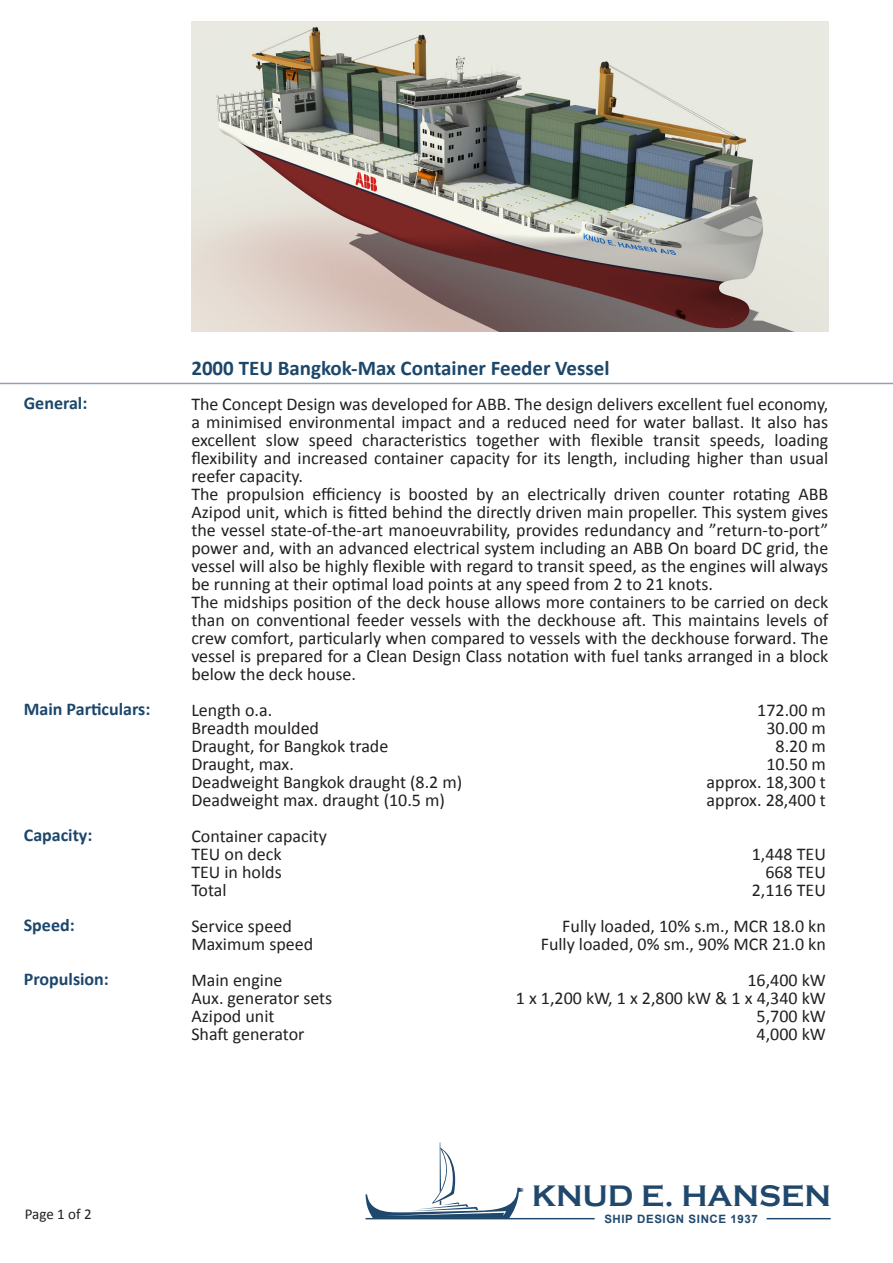
<style>
.page{position:relative;width:893px;height:1263px;background:#fff}
.page>*{position:absolute;margin:0;border:0;box-sizing:border-box;transform-origin:0 0}
.t1{font:700 30.6px "Copperplate Gothic";color:#20486c}
.Overskrift{font:700 21px "Calibri";color:#1c476c}
.Brødtekst{font:18px/18px "Calibri";color:#231f20;text-align:justify}
.t2{font:700 18px "Calibri";color:#1c476c}
.Overskrift-2{font:15px "Calibri";letter-spacing:-.005em;color:#231f20}
.t3{font:700 11.55px "Arial";letter-spacing:.05em;color:#20486c}
</style>
<div class="page">
<hr style="left:0;top:383px;width:893px;height:1px;background:#1c476c">
<img style="left:191px;top:21px;width:637px;height:311px">
<svg style="left:365px;top:1142px;width:158px;height:76px"></svg>
<hr style="left:767px;top:1218px;width:64px;height:1px;background:#20486c">
<hr style="left:366px;top:1218px;width:229px;height:1px;background:#20486c">
<p class="t2" style="left:24px;top:391px;width:65px">General:</p>
<p class="t2" style="left:24px;top:697px;width:128px">Main Particulars:</p>
<p class="t2" style="left:24px;top:823px;width:70px">Capacity:</p>
<p class="t2" style="left:24px;top:913px;width:52px">Speed:</p>
<p class="t2" style="left:24px;top:967px;width:87px">Propulsion:</p>
<p class="Overskrift" style="left:191px;top:355px;width:420px">2000 TEU Bangkok-Max Container Feeder Vessel</p>
<p class="Brødtekst" style="left:191px;top:395px;width:638px">The Concept Design was developed for ABB. The design delivers excellent fuel economy, a minimised environmental impact and a reduced need for water ballast. It also has excellent slow speed characteristics together with flexible transit speeds, loading flexibility and increased container capacity for its length, including higher than usual reefer capacity.</p>
<p class="Brødtekst" style="left:191px;top:485px;width:638px">The propulsion efficiency is boosted by an electrically driven counter rotating ABB Azipod unit, which is fitted behind the directly driven main propeller. This system gives the vessel state-of-the-art manoeuvrability, provides redundancy and ”return-to-port” power and, with an advanced electrical system including an ABB On board DC grid, the vessel will also be highly flexible with regard to transit speed, as the engines will always be running at their optimal load points at any speed from 2 to 21 knots.</p>
<p class="Brødtekst" style="left:191px;top:593px;width:638px">The midships position of the deck house allows more containers to be carried on deck than on conventional feeder vessels with the deckhouse aft. This maintains levels of crew comfort, particularly when compared to vessels with the deckhouse forward. The vessel is prepared for a Clean Design Class notation with fuel tanks arranged in a block below the deck house.</p>
<p class="Brødtekst" style="left:191px;top:701px;width:82px">Length o.a.</p>
<p class="Brødtekst" style="left:757px;top:701px;width:70px">172.00 m</p>
<p class="Brødtekst" style="left:191px;top:719px;width:129px">Breadth moulded</p>
<p class="Brødtekst" style="left:766px;top:719px;width:61px">30.00 m</p>
<p class="Brødtekst" style="left:191px;top:737px;width:198px">Draught, for Bangkok trade</p>
<p class="Brødtekst" style="left:775px;top:737px;width:52px">8.20 m</p>
<p class="Brødtekst" style="left:191px;top:755px;width:104px">Draught, max.</p>
<p class="Brødtekst" style="left:766px;top:755px;width:61px">10.50 m</p>
<p class="Brødtekst" style="left:191px;top:773px;width:272px">Deadweight Bangkok draught (8.2 m)</p>
<p class="Brødtekst" style="left:707px;top:773px;width:121px">approx. 18,300 t</p>
<p class="Brødtekst" style="left:191px;top:791px;width:255px">Deadweight max. draught (10.5 m)</p>
<p class="Brødtekst" style="left:707px;top:791px;width:121px">approx. 28,400 t</p>
<p class="Brødtekst" style="left:191px;top:827px;width:137px">Container capacity</p>
<p class="Brødtekst" style="left:191px;top:845px;width:92px">TEU on deck</p>
<p class="Brødtekst" style="left:752px;top:845px;width:76px">1,448 TEU</p>
<p class="Brødtekst" style="left:191px;top:863px;width:92px">TEU in holds</p>
<p class="Brødtekst" style="left:765px;top:863px;width:62px">668 TEU</p>
<p class="Brødtekst" style="left:191px;top:881px;width:37px">Total</p>
<p class="Brødtekst" style="left:752px;top:881px;width:76px">2,116 TEU</p>
<p class="Brødtekst" style="left:191px;top:917px;width:102px">Service speed</p>
<p class="Brødtekst" style="left:562px;top:917px;width:265px">Fully loaded, 10% s.m., MCR 18.0 kn</p>
<p class="Brødtekst" style="left:191px;top:935px;width:123px">Maximum speed</p>
<p class="Brødtekst" style="left:541px;top:935px;width:287px">Fully loaded, 0% sm., 90% MCR 21.0 kn</p>
<p class="Brødtekst" style="left:191px;top:971px;width:93px">Main engine</p>
<p class="Brødtekst" style="left:747px;top:971px;width:80px">16,400 kW</p>
<p class="Brødtekst" style="left:191px;top:989px;width:142px">Aux. generator sets</p>
<p class="Brødtekst" style="left:516px;top:989px;width:312px">1 x 1,200 kW, 1 x 2,800 kW &amp; 1 x 4,340 kW</p>
<p class="Brødtekst" style="left:191px;top:1007px;width:85px">Azipod unit</p>
<p class="Brødtekst" style="left:757px;top:1007px;width:71px">5,700 kW</p>
<p class="Brødtekst" style="left:191px;top:1025px;width:115px">Shaft generator</p>
<p class="Brødtekst" style="left:757px;top:1025px;width:71px">4,000 kW</p>
<p class="t1" style="left:532px;top:1179px;width:301px">KNUD E. HANSEN</p>
<p class="Overskrift-2" style="left:25px;top:1204px;width:68px">Page 1 of 2</p>
<p class="t3" style="left:604px;top:1211px;width:155px">SHIP DESIGN SINCE 1937</p>
</div>
